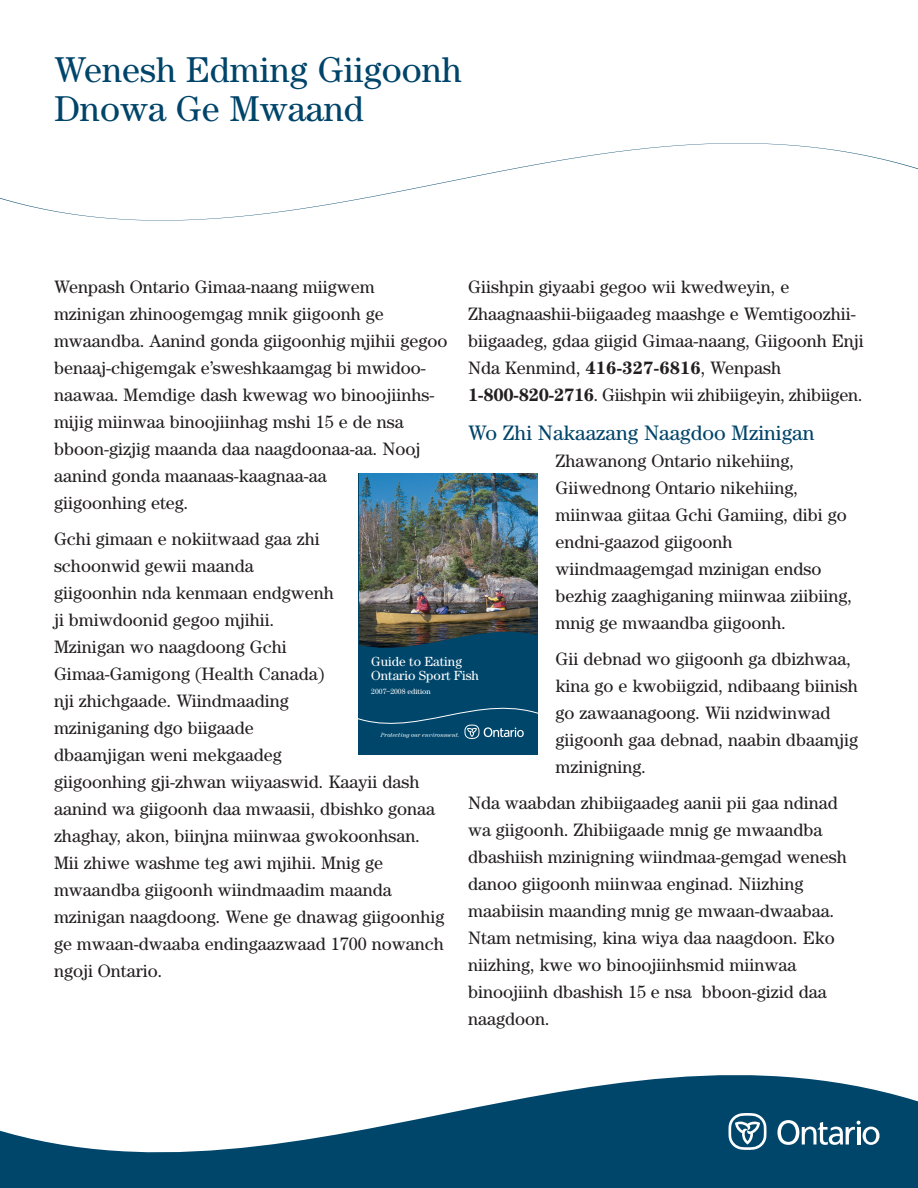
<style>
.page{position:relative;width:918px;height:1188px;background:#fff}
.page>*{position:absolute;margin:0;border:0;box-sizing:border-box;transform-origin:0 0}
.t1{font:36px/39px "Century";color:#00446a}
.t2{font:21px "Century";color:#00446a}
.t3{font:18px/27px "Century";color:#231f20}
.t4{font:13.2px/14.2px "Century Book+JXPKBU";color:#fff}
.t5{font:7.65px "Century Book+JXPKBU";color:#fff}
.t6{font:6px "Century 725 BT Italic+YHZUFK";color:#fff}
.s1{font-weight:700}
</style>
<div class="page">
<svg style="left:0;top:1075px;width:918px;height:113px;fill:#00466b"></svg>
<svg style="left:729px;top:1113px;width:38px;height:37px"></svg>
<svg style="left:777px;top:1120px;width:103px;height:25px"></svg>
<svg style="left:0;top:143px;width:918px;height:78px"></svg>
<img style="left:360px;top:473px;width:178px;height:158px">
<hr style="left:359px;top:473px;width:1px;height:282px;background:#00466b">
<svg style="left:359px;top:631px;width:179px;height:124px;background:#084869"></svg>
<h1 class="t1" style="left:54px;top:53px;width:409px">Wenesh Edming Giigoonh<br>Dnowa Ge Mwaand</h1>
<p class="t3" style="left:54px;top:275px;width:395px">Wenpash Ontario Gimaa-naang miigwem mzinigan zhinoogemgag mnik giigoonh ge mwaandba. Aanind gonda giigoonhig mjihii gegoo benaaj-chigemgak e’sweshkaamgag bi mwidoo&shy;naawaa. Memdige dash kwewag wo binoojiinhs&shy;mijig miinwaa binoojiinhag mshi 15 e de nsa bboon-gizjig maanda daa naagdoonaa-aa. Nooj aanind gonda maanaas-kaagnaa-aa<br>giigoonhing eteg.</p>
<p class="t3" style="left:54px;top:527px;width:392px">Gchi gimaan e nokiitwaad gaa zhi<br>schoonwid gewii maanda<br>giigoonhin nda kenmaan endgwenh<br>ji bmiwdoonid gegoo mjihii.<br>Mzinigan wo naagdoong Gchi<br>Gimaa-Gamigong (Health Canada)<br>nji zhichgaade. Wiindmaading<br>mziniganing dgo biigaade<br>dbaamjigan weni mekgaadeg<br>giigoonhing gji-zhwan wiiyaaswid. Kaayii dash aanind wa giigoonh daa mwaasii, dbishko gonaa zhaghay, akon, biinjna miinwaa gwokoonhsan.<br>Mii zhiwe washme teg awi mjihii. Mnig ge mwaandba giigoonh wiindmaadim maanda mzinigan naagdoong. Wene ge dnawag giigoonhig ge mwaan-dwaaba endingaazwaad 1700 nowanch ngoji Ontario.</p>
<p class="t3" style="left:468px;top:275px;width:397px">Giishpin giyaabi gegoo wii kwedweyin, e Zhaagnaashii-biigaadeg maashge e Wemtigoozhii&shy;biigaadeg, gdaa giigid Gimaa-naang, Giigoonh Enji Nda Kenmind, <span class="s1">416-327-6816</span>, Wenpash <span class="s1">1-800-820-2716</span>. Giishpin wii zhibiigeyin, zhibiigen.</p>
<p class="t2" style="left:468px;top:426px;width:348px">Wo Zhi Nakaazang Naagdoo Mzinigan</p>
<p class="t3" style="left:556px;top:449px;width:298px">Zhawanong Ontario nikehiing,<br>Giiwednong Ontario nikehiing, miinwaa giitaa Gchi Gamiing, dibi go endni-gaazod giigoonh wiindmaagemgad mzinigan endso bezhig zaaghiganing miinwaa ziibiing, mnig ge mwaandba giigoonh.</p>
<p class="t3" style="left:556px;top:647px;width:304px">Gii debnad wo giigoonh ga dbizhwaa, kina go e kwobiigzid, ndibaang biinish go zawaanagoong. Wii nzidwinwad giigoonh gaa debnad, naabin dbaamjig mzinigning.</p>
<p class="t3" style="left:468px;top:791px;width:380px">Nda waabdan zhibiigaadeg aanii pii gaa ndinad wa giigoonh. Zhibiigaade mnig ge mwaandba dbashiish mzinigning wiindmaa-gemgad wenesh danoo giigoonh miinwaa enginad. Niizhing maabiisin maanding mnig ge mwaan-dwaabaa.<br>Ntam netmising, kina wiya daa naagdoon. Eko niizhing, kwe wo binoojiinhsmid miinwaa binoojiinh dbashish 15 e nsa bboon-gizid daa naagdoon.</p>
<p class="t4" style="left:371px;top:656px;width:109px">Guide to Eating<br>Ontario Sport Fish</p>
<p class="t5" style="left:371px;top:688px;width:61px">2007–2008 edition</p>
<p class="t6" style="left:381px;top:733px;width:80px">Protecting our environment.</p>
</div>
